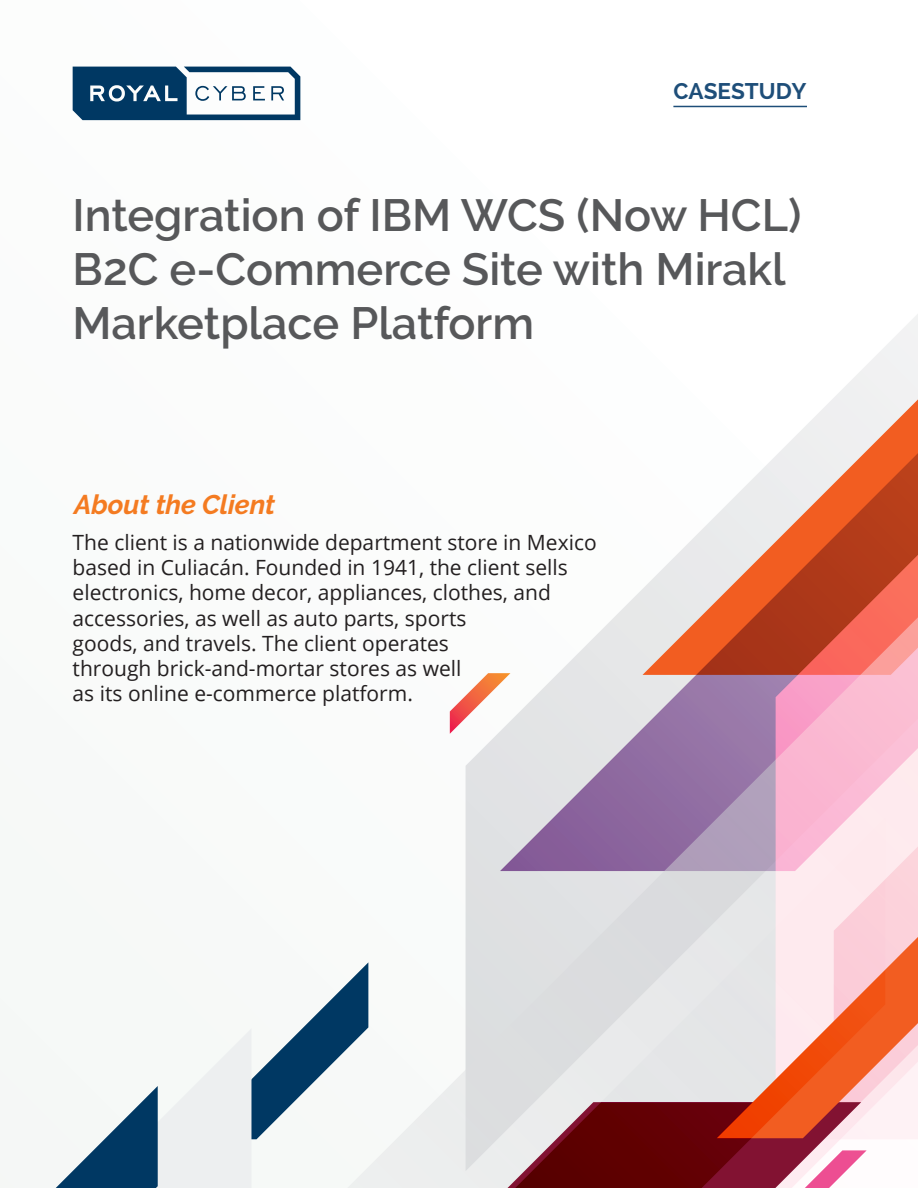
<style>
.page{position:relative;width:918px;height:1188px;background:#fff}
.page>*{position:absolute;margin:0;border:0;box-sizing:border-box;transform-origin:0 0}
.t1{font:600 45px/54px "Raleway";color:#57585a}
.t2{font:italic 700 27px "Raleway";letter-spacing:-.005em;color:#f47b21}
.t3{font:700 22.5px "Raleway";color:#1e4e79}
.t4{font:21px/25.2px "Open Sans";color:#231f20}
</style>
<div class="page">
<svg style="left:833px;top:352px;width:85px;height:47px"></svg>
<svg style="left:808px;top:399px;width:110px;height:25px;fill:#eff0f1"></svg>
<svg style="left:643px;top:424px;width:275px;height:165px"></svg>
<svg style="left:368px;top:589px;width:408px;height:599px"></svg>
<svg style="left:776px;top:526px;width:142px;height:320px;background:#e48786"></svg>
<svg style="left:885px;top:846px;width:33px;height:249px;background:#f8ae9e"></svg>
<svg style="left:475px;top:818px;width:410px;height:370px;background:#d1b0b4"></svg>
<svg style="left:56px;top:963px;width:312px;height:225px"></svg>
<svg style="left:73px;top:67px;width:227px;height:53px"></svg>
<hr style="left:673px;top:106px;width:134px;height:1px;background:#1e4e79">
<p class="t3" style="left:673px;top:79px;width:134px">CASESTUDY</p>
<h1 class="t1" style="left:73px;top:188px;width:730px">Integration of IBM WCS (Now HCL)<br>B2C e-Commerce Site with Mirakl<br>Marketplace Platform</h1>
<p class="t2" style="left:74px;top:489px;width:203px">About the Client</p>
<p class="t4" style="left:73px;top:529px;width:526px">The client is a nationwide department store in Mexico based in Culiacán. Founded in 1941, the client sells electronics, home decor, appliances, clothes, and accessories, as well as auto parts, sports<br>goods, and travels. The client operates<br>through brick-and-mortar stores as well<br>as its online e-commerce platform.</p>
</div>
